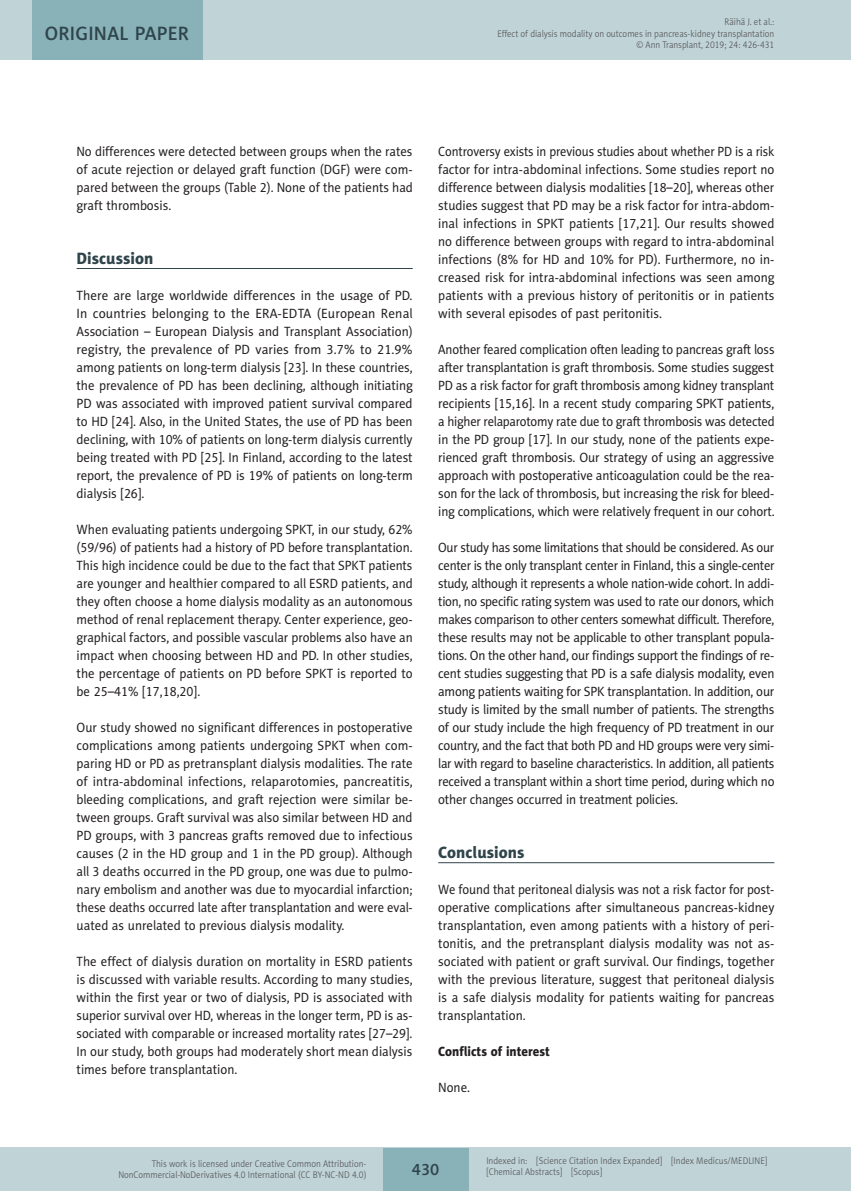
<style>
.page{position:relative;width:851px;height:1191px;background:#fff}
.page>*{position:absolute;margin:0;border:0;box-sizing:border-box;transform-origin:0 0}
.t1{font:19.5px "Naomi Sans EFN Medium";letter-spacing:.015em;color:#2f454b}
.AT_Headline_1{font:16.5px "Naomi Sans EFN Heavy";color:#2f454b}
.t2{font:16.5px "Naomi Sans EFN Medium";color:#2f454b}
.AT_Body{font:13.5px/18px "Naomi Sans EFN";color:#231f20;text-align:justify;scale:.95 1}
.AT_Body-2{font:13.5px/18px "Naomi Sans EFN";color:#231f20;text-align:justify;scale:.94 1}
.AT_Body-3{font:13.5px/18px "Naomi Sans EFN";color:#231f20;text-align:justify;scale:.96 1}
.AT_Body-4{font:13.5px/18px "Naomi Sans EFN";color:#231f20;text-align:justify;scale:.92 1}
.AT_Body-5{font:13.5px/18px "Naomi Sans EFN";color:#231f20;text-align:justify;scale:.93 1}
.AT_Headline_2{font:13.5px "Naomi Sans EFN Heavy";color:#231f20;scale:.95 1}
.t3{font:9.75px/11.2px "Naomi Sans EFN Light";color:#57585a;text-align:right;scale:.9 1}
</style>
<div class="page">
<hr style="left:77px;top:268px;width:335px;height:1px;background:#2f454b">
<hr style="left:438px;top:862px;width:336px;height:1px;background:#2f454b">
<div style="left:0;top:1148px;width:850px;height:43px;background:#c0d3d7"></div>
<div style="left:383px;top:1147px;width:85px;height:43px;background:#89b1b8"></div>
<div style="left:0;top:0;width:850px;height:60px;background:#c0d3d7"></div>
<hr style="left:850px;top:0;width:1px;height:60px;background:#c0d3d7">
<div style="left:32px;top:0;width:170px;height:60px;background:#89b1b8"></div>
<h1 class="t1" style="left:45px;top:22px;width:146px">ORIGINAL PAPER</h1>
<p class="t3" style="left:497px;top:16px;width:309px">Räihä J. et al.:<br>Effect of dialysis modality on outcomes in pancreas-kidney transplantation © Ann Transplant, 2019; 24: 426-431</p>
<p class="AT_Body" style="left:77px;top:142px;width:355px">No differences were detected between groups when the rates of acute rejection or delayed graft function (DGF) were com&shy;pared between the groups (Table 2). None of the patients had graft thrombosis.</p>
<p class="AT_Headline_1" style="left:77px;top:248px;width:78px">Discussion</p>
<p class="AT_Body-3" style="left:77px;top:286px;width:351px">There are large worldwide differences in the usage of PD.<br>In countries belonging to the ERA-EDTA (European Renal Association – European Dialysis and Transplant Association) registry, the prevalence of PD varies from 3.7% to 21.9% among patients on long-term dialysis [23]. In these countries, the prevalence of PD has been declining, although initiating PD was associated with improved patient survival compared to HD [24]. Also, in the United States, the use of PD has been declining, with 10% of patients on long-term dialysis currently being treated with PD [25]. In Finland, according to the latest report, the prevalence of PD is 19% of patients on long-term dialysis [26].</p>
<p class="AT_Body" style="left:77px;top:520px;width:355px">When evaluating patients undergoing SPKT, in our study, 62% (59/96) of patients had a history of PD before transplantation.<br>This high incidence could be due to the fact that SPKT patients are younger and healthier compared to all ESRD patients, and they often choose a home dialysis modality as an autonomous method of renal replacement therapy. Center experience, geo&shy;graphical factors, and possible vascular problems also have an impact when choosing between HD and PD. In other studies, the percentage of patients on PD before SPKT is reported to be 25–41% [17,18,20].</p>
<p class="AT_Body" style="left:77px;top:718px;width:355px">Our study showed no significant differences in postoperative complications among patients undergoing SPKT when com&shy;paring HD or PD as pretransplant dialysis modalities. The rate of intra-abdominal infections, relaparotomies, pancreatitis, bleeding complications, and graft rejection were similar be&shy;tween groups. Graft survival was also similar between HD and PD groups, with 3 pancreas grafts removed due to infectious causes (2 in the HD group and 1 in the PD group). Although all 3 deaths occurred in the PD group, one was due to pulmo&shy;nary embolism and another was due to myocardial infarction; these deaths occurred late after transplantation and were eval&shy;uated as unrelated to previous dialysis modality.</p>
<p class="AT_Body" style="left:77px;top:952px;width:355px">The effect of dialysis duration on mortality in ESRD patients is discussed with variable results. According to many studies, within the first year or two of dialysis, PD is associated with superior survival over HD, whereas in the longer term, PD is as&shy;sociated with comparable or increased mortality rates [27–29].<br>In our study, both groups had moderately short mean dialysis times before transplantation.</p>
<p class="AT_Body-4" style="left:438px;top:142px;width:367px">Controversy exists in previous studies about whether PD is a risk factor for intra-abdominal infections. Some studies report no difference between dialysis modalities [18–20], whereas other studies suggest that PD may be a risk factor for intra-abdom&shy;inal infections in SPKT patients [17,21]. Our results showed no difference between groups with regard to intra-abdominal infections (8% for HD and 10% for PD). Furthermore, no in&shy;creased risk for intra-abdominal infections was seen among patients with a previous history of peritonitis or in patients with several episodes of past peritonitis.</p>
<p class="AT_Body-2" style="left:438px;top:340px;width:359px">Another feared complication often leading to pancreas graft loss after transplantation is graft thrombosis. Some studies suggest PD as a risk factor for graft thrombosis among kidney transplant recipients [15,16]. In a recent study comparing SPKT patients, a higher relaparotomy rate due to graft thrombosis was detected in the PD group [17]. In our study, none of the patients expe&shy;rienced graft thrombosis. Our strategy of using an aggressive approach with postoperative anticoagulation could be the rea&shy;son for the lack of thrombosis, but increasing the risk for bleed&shy;ing complications, which were relatively frequent in our cohort.</p>
<p class="AT_Body-2" style="left:438px;top:538px;width:359px">Our study has some limitations that should be considered. As our center is the only transplant center in Finland, this a single-center study, although it represents a whole nation-wide cohort. In addi&shy;tion, no specific rating system was used to rate our donors, which makes comparison to other centers somewhat difficult. Therefore, these results may not be applicable to other transplant popula&shy;tions. On the other hand, our findings support the findings of re&shy;cent studies suggesting that PD is a safe dialysis modality, even among patients waiting for SPK transplantation. In addition, our study is limited by the small number of patients. The strengths of our study include the high frequency of PD treatment in our country, and the fact that both PD and HD groups were very simi&shy;lar with regard to baseline characteristics. In addition, all patients received a transplant within a short time period, during which no other changes occurred in treatment policies.</p>
<p class="AT_Headline_1" style="left:438px;top:842px;width:88px">Conclusions</p>
<p class="AT_Body-5" style="left:438px;top:880px;width:363px">We found that peritoneal dialysis was not a risk factor for post&shy;operative complications after simultaneous pancreas-kidney transplantation, even among patients with a history of peri&shy;tonitis, and the pretransplant dialysis modality was not as&shy;sociated with patient or graft survival. Our findings, together with the previous literature, suggest that peritoneal dialysis is a safe dialysis modality for patients waiting for pancreas transplantation.</p>
<p class="AT_Headline_2" style="left:438px;top:1043px;width:119px">Conflicts of interest</p>
<p class="AT_Body" style="left:438px;top:1078px;width:35px">None.</p>
<p class="t3" style="left:118px;top:1158px;width:277px">This work is licensed under Creative Common Attribution-<br>NonCommercial-NoDerivatives 4.0 International (CC BY-NC-ND 4.0)</p>
<p class="t2" style="left:412px;top:1160px;width:29px">430</p>
<p class="t3" style="left:486px;top:1155px;width:313px;text-align:left">Indexed in: [Science Citation Index Expanded] [Index Medicus/MEDLINE] [Chemical Abstracts] [Scopus]</p>
</div>
